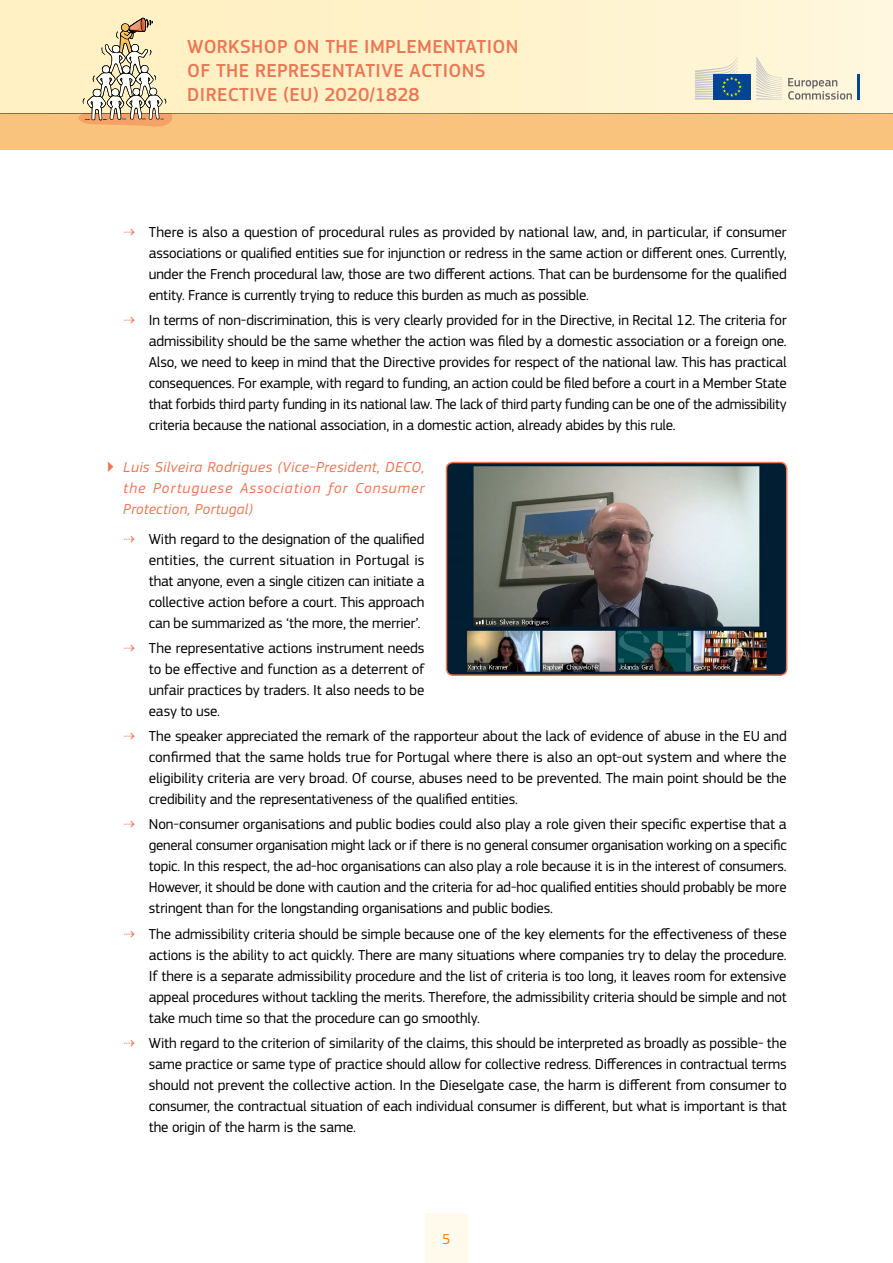
<style>
.page{position:relative;width:893px;height:1263px;background:#fff}
.page>*{position:absolute;margin:0;border:0;box-sizing:border-box;transform-origin:0 0}
.t1{font:500 19.65px/24px "EC Square Sans Pro";letter-spacing:.02em;color:#ec7754}
.t2{font:15px/21px "EC Square Sans Pro";letter-spacing:-.01em;color:#000;text-align:justify}
.t3{font:italic 15px/21px "EC Square Sans Pro";letter-spacing:.055em;color:#ec7754;text-align:justify}
.t4{font:15px "EC Square Sans Pro";color:#ee8027}
.s1{color:#ec7754}
.s2{font-style:normal}
</style>
<div class="page">
<div style="left:425px;top:1213px;width:43px;height:50px;background:#fffaec"></div>
<div style="left:0;top:0;width:893px;height:150px;background:linear-gradient(to right,#fff0be,#fff6db)"></div>
<svg style="left:0;top:17px;width:893px;height:133px;background:#f7e0b3"></svg>
<img style="left:446px;top:462px;width:341px;height:211px">
<div style="left:446px;top:462px;width:341px;height:214px;border:2px solid #ec7754;border-radius:6px"></div>
<h1 class="t1" style="left:187px;top:35px;width:333px">WORKSHOP ON THE IMPLEMENTATION<br>OF THE REPRESENTATIVE ACTIONS<br>DIRECTIVE (EU) 2020/1828</h1>
<p class="t2" style="left:149px;top:221px;width:639px;text-indent:-26px"><span class="s1">⇢</span> There is also a question of procedural rules as provided by national law, and, in particular, if consumer associations or qualified entities sue for injunction or redress in the same action or different ones. Currently, under the French procedural law, those are two different actions. That can be burdensome for the qualified entity. France is currently trying to reduce this burden as much as possible.</p>
<p class="t2" style="left:149px;top:310px;width:639px;text-indent:-26px"><span class="s1">⇢</span> In terms of non-discrimination, this is very clearly provided for in the Directive, in Recital 12. The criteria for admissibility should be the same whether the action was filed by a domestic association or a foreign one.<br>Also, we need to keep in mind that the Directive provides for respect of the national law. This has practical consequences. For example, with regard to funding, an action could be filed before a court in a Member State that forbids third party funding in its national law. The lack of third party funding can be one of the admissibility criteria because the national association, in a domestic action, already abides by this rule.</p>
<p class="t3" style="left:123px;top:457px;width:303px;text-indent:-17px"><span class="s2">▶</span> Luis Silveira Rodrigues (Vice-President, DECO, the Portuguese Association for Consumer Protection, Portugal)</p>
<p class="t2" style="left:149px;top:528px;width:277px;text-indent:-26px"><span class="s1">⇢</span> With regard to the designation of the qualified entities, the current situation in Portugal is that anyone, even a single citizen can initiate a collective action before a court. This approach can be summarized as ‘the more, the merrier’.</p>
<p class="t2" style="left:149px;top:638px;width:277px;text-indent:-26px"><span class="s1">⇢</span> The representative actions instrument needs to be effective and function as a deterrent of unfair practices by traders. It also needs to be easy to use.</p>
<p class="t2" style="left:149px;top:726px;width:639px;text-indent:-26px"><span class="s1">⇢</span> The speaker appreciated the remark of the rapporteur about the lack of evidence of abuse in the EU and confirmed that the same holds true for Portugal where there is also an opt-out system and where the eligibility criteria are very broad. Of course, abuses need to be prevented. The main point should be the credibility and the representativeness of the qualified entities.</p>
<p class="t2" style="left:149px;top:814px;width:639px;text-indent:-26px"><span class="s1">⇢</span> Non-consumer organisations and public bodies could also play a role given their specific expertise that a general consumer organisation might lack or if there is no general consumer organisation working on a specific topic. In this respect, the ad-hoc organisations can also play a role because it is in the interest of consumers.<br>However, it should be done with caution and the criteria for ad-hoc qualified entities should probably be more stringent than for the longstanding organisations and public bodies.</p>
<p class="t2" style="left:149px;top:923px;width:639px;text-indent:-26px"><span class="s1">⇢</span> The admissibility criteria should be simple because one of the key elements for the effectiveness of these actions is the ability to act quickly. There are many situations where companies try to delay the procedure.<br>If there is a separate admissibility procedure and the list of criteria is too long, it leaves room for extensive appeal procedures without tackling the merits. Therefore, the admissibility criteria should be simple and not take much time so that the procedure can go smoothly.</p>
<p class="t2" style="left:149px;top:1033px;width:639px;text-indent:-26px"><span class="s1">⇢</span> With regard to the criterion of similarity of the claims, this should be interpreted as broadly as possible- the same practice or same type of practice should allow for collective redress. Differences in contractual terms should not prevent the collective action. In the Dieselgate case, the harm is different from consumer to consumer, the contractual situation of each individual consumer is different, but what is important is that the origin of the harm is the same.</p>
<p class="t4" style="left:442px;top:1230px;width:10px">5</p>
</div>
